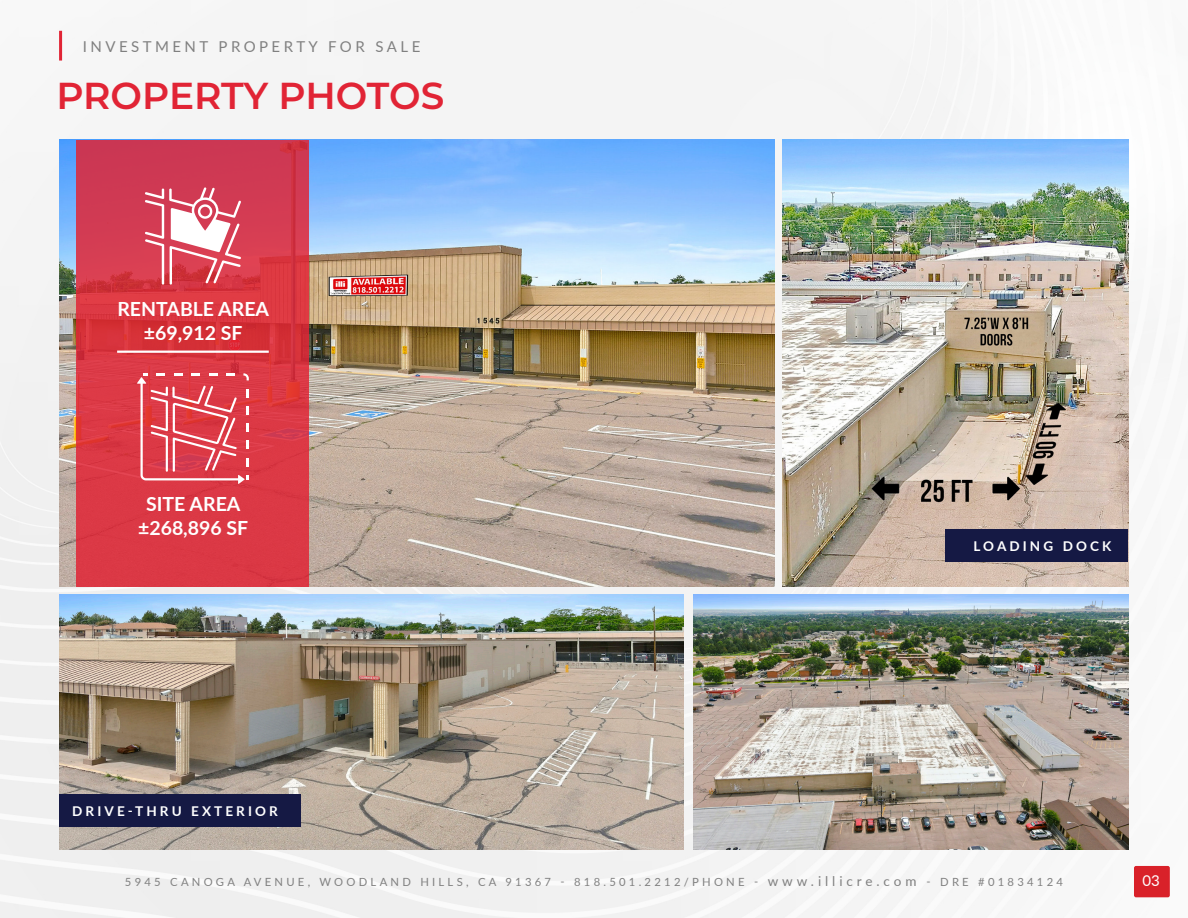
<style>
.page{position:relative;width:1188px;height:918px;background:#fff}
.page>*{position:absolute;margin:0;border:0;box-sizing:border-box;transform-origin:0 0}
.Titulos{font:600 37.5px "Montserrat";letter-spacing:-.01em;color:#e12435}
.subtitulos1{font:700 19.5px "Lato";color:#fff}
.t1{font:15px "Lato";letter-spacing:.23em;color:#808080}
.t2{font:15px "Lato";color:#fff}
.t3{font:700 13.5px "Lato";letter-spacing:.23em;color:#fff}
.t4{font:11.25px "Lato";letter-spacing:.29em;color:#808080}
.s1{font-size:13.5px}
</style>
<div class="page">
<div style="left:0;top:0;width:1171px;height:918px;background:#f4f4f4"></div>
<hr style="left:59px;top:31px;width:3px;height:30px;background:#e12435">
<img style="left:60px;top:140px;width:715px;height:447px">
<img style="left:782px;top:140px;width:346px;height:447px">
<img style="left:694px;top:594px;width:434px;height:256px">
<img style="left:60px;top:594px;width:623px;height:256px">
<svg style="left:77px;top:140px;width:232px;height:447px;background:#d73846"></svg>
<svg style="left:145px;top:187px;width:96px;height:98px"></svg>
<hr style="left:117px;top:351px;width:152px;height:2px;background:#fff">
<svg style="left:137px;top:373px;width:112px;height:111px;background:#e15964"></svg>
<div style="left:60px;top:795px;width:241px;height:32px;background:#151944"></div>
<div style="left:945px;top:530px;width:183px;height:32px;background:#151944"></div>
<div style="left:1134px;top:866px;width:36px;height:31px;background:#d92129;border-radius:2px"></div>
<h3 class="t1" style="left:83px;top:36px;width:21px">INVES</h3>
<h3 class="t1" style="left:143px;top:36px;width:27px">TMEN</h3>
<h3 class="t1" style="left:199px;top:36px;width:45px">T PROPER</h3>
<h3 class="t1" style="left:296px;top:36px;width:57px">TY FOR</h3>
<h3 class="t1" style="left:376px;top:36px;width:24px">SALE</h3>
<p class="Titulos" style="left:56px;top:69px;width:389px">PROPERTY PHOTOS</p>
<p class="subtitulos1" style="left:117px;top:295px;width:13px">REN</p>
<p class="subtitulos1" style="left:156px;top:295px;width:76px">TABLE AREA</p>
<p class="subtitulos1" style="left:144px;top:318px;width:100px">±69,912 SF</p>
<p class="subtitulos1" style="left:146px;top:490px;width:58px">SITE AREA</p>
<p class="subtitulos1" style="left:138px;top:513px;width:112px">±268,896 SF</p>
<p class="t3" style="left:72px;top:801px;width:207px">DRIVE-THRU EXTERIOR</p>
<p class="t3" style="left:974px;top:536px;width:12px">LOA</p>
<p class="t3" style="left:1010px;top:536px;width:103px">DIN G DOC K</p>
<p class="t4" style="left:125px;top:874px;width:940px">5945 CANOGA AVENUE, WOODLAND HILLS, CA 91367 - 818.501.2212/PHONE - <span class="s1">WWW.ILLICRE.COM</span> - DRE #01834124</p>
<p class="t2" style="left:1142px;top:870px;width:19px">03</p>
</div>
